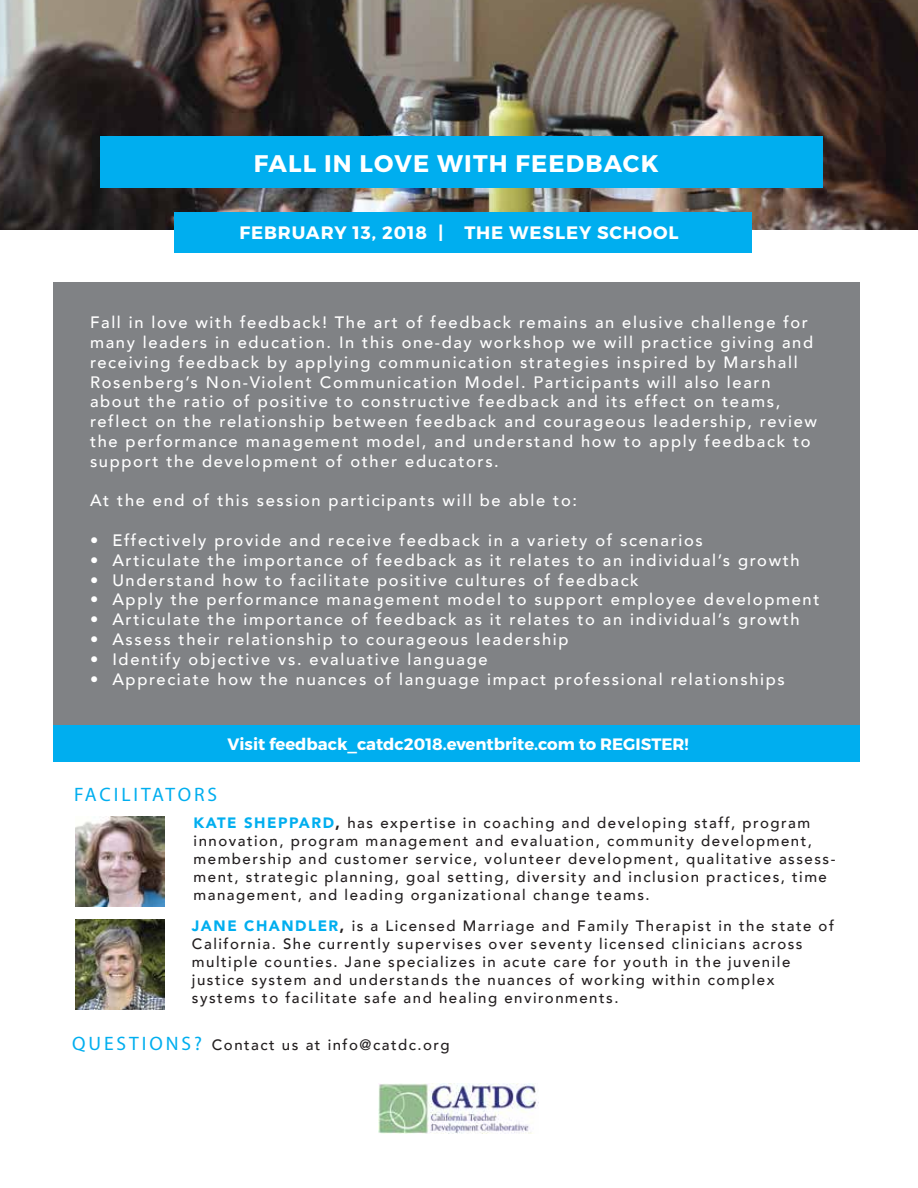
<style>
.page{position:relative;width:918px;height:1188px;background:#fff}
.page>*{position:absolute;margin:0;border:0;box-sizing:border-box;transform-origin:0 0}
.t1{font:700 24px "Montserrat";letter-spacing:.05em;color:#fff}
.t2{font:19.5px "Myriad Pro";letter-spacing:.15em;color:#00aeef}
.t3{font:700 18px "Montserrat";letter-spacing:.05em;color:#fff}
.t4{font:500 16.5px/19.8px "Avenir";letter-spacing:.1em;color:#fff}
.t5{font:700 16.5px "Montserrat";color:#fff}
.t6{font:500 15px/18px "Avenir";letter-spacing:.1em;color:#231f20}
.s1{font-weight:900;color:#00aeef}
.s2{font-weight:900}
.s3{font-family:"Myriad Pro";font-weight:400;font-size:19.5px;color:#00aeef}
</style>
<div class="page">
<img style="left:0;top:0;width:918px;height:230px">
<div style="left:174px;top:212px;width:578px;height:40px;background:#00aeef"></div>
<div style="left:53px;top:282px;width:807px;height:444px;background:#808285"></div>
<img style="left:378px;top:1083px;width:160px;height:50px">
<div style="left:53px;top:725px;width:807px;height:37px;background:#00aeef"></div>
<div style="left:100px;top:136px;width:722px;height:52px;background:#00aeef"></div>
<img style="left:75px;top:817px;width:90px;height:89px">
<img style="left:75px;top:920px;width:90px;height:89px">
<h1 class="t1" style="left:254px;top:149px;width:406px">FALL IN LOVE WITH FEEDBACK</h1>
<p class="t3" style="left:239px;top:221px;width:441px">FEBRUARY 13, 2018 | THE WESLEY SCHOOL</p>
<p class="t4" style="left:90px;top:312px;width:729px">Fall in love with feedback! The art of feedback remains an elusive challenge for many leaders in education. In this one-day workshop we will practice giving and receiving feedback by applying communication strategies inspired by Marshall Rosenberg’s Non-Violent Communication Model. Participants will also learn about the ratio of positive to constructive feedback and its effect on teams, reflect on the relationship between feedback and courageous leadership, review the performance management model, and understand how to apply feedback to support the development of other educators.</p>
<p class="t4" style="left:90px;top:490px;width:489px">At the end of this session participants will be able to:</p>
<p class="t4" style="left:90px;top:530px;width:614px">• Effectively provide and receive feedback in a variety of scenarios</p>
<p class="t4" style="left:90px;top:549px;width:711px">• Articulate the importance of feedback as it relates to an individual’s growth</p>
<p class="t4" style="left:90px;top:569px;width:550px">• Understand how to facilitate positive cultures of feedback</p>
<p class="t4" style="left:90px;top:589px;width:731px">• Apply the performance management model to support employee development</p>
<p class="t4" style="left:90px;top:609px;width:711px">• Articulate the importance of feedback as it relates to an individual’s growth</p>
<p class="t4" style="left:90px;top:629px;width:480px">• Assess their relationship to courageous leadership</p>
<p class="t4" style="left:90px;top:648px;width:399px">• Identify objective vs. evaluative language</p>
<p class="t4" style="left:90px;top:668px;width:696px">• Appreciate how the nuances of language impact professional relationships</p>
<p class="t5" style="left:228px;top:734px;width:463px">Visit feedback_catdc2018.eventbrite.com to REGISTER!</p>
<p class="t2" style="left:74px;top:782px;width:144px">FACILITATORS</p>
<p class="t6" style="left:194px;top:813px;width:643px"><span class="s1">KATE SHEPPARD</span><span class="s2">,</span> has expertise in coaching and developing staff, program innovation, program management and evaluation, community development, membership and customer service, volunteer development, qualitative assess&shy;ment, strategic planning, goal setting, diversity and inclusion practices, time management, and leading organizational change teams.</p>
<p class="t6" style="left:192px;top:916px;width:644px"><span class="s1">JANE CHANDLER</span><span class="s2">,</span> is a Licensed Marriage and Family Therapist in the state of California. She currently supervises over seventy licensed clinicians across multiple counties. Jane specializes in acute care for youth in the juvenile justice system and understands the nuances of working within complex systems to facilitate safe and healing environments.</p>
<p class="t6" style="left:72px;top:1035px;width:379px"><span class="s3">QUESTIONS?</span> Contact us at info@catdc.org</p>
</div>
